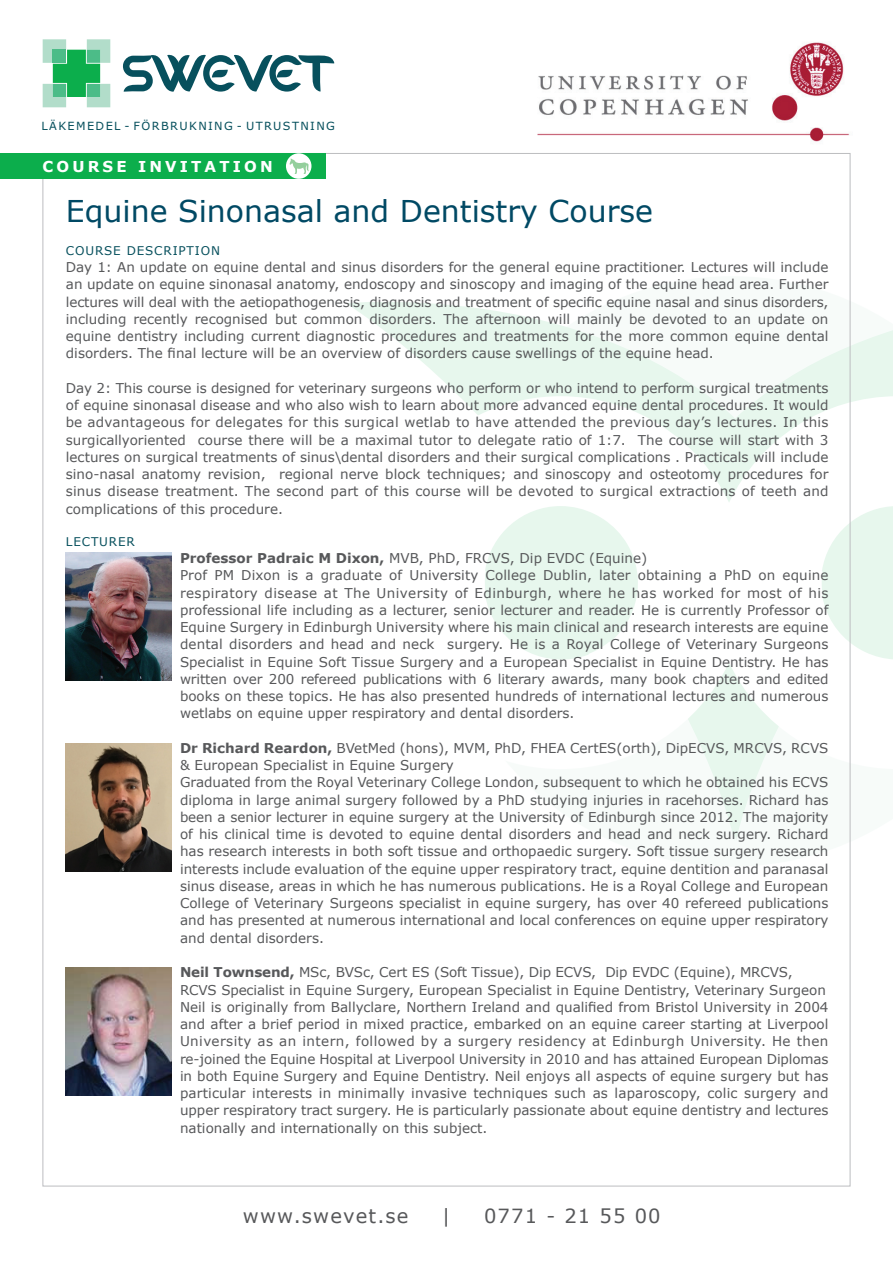
<style>
.page{position:relative;width:893px;height:1263px;background:#fff}
.page>*{position:absolute;margin:0;border:0;box-sizing:border-box;transform-origin:0 0}
.t1{font:30px "Verdana";color:#004964}
.t2{font:19.5px "Verdana";letter-spacing:.06em;color:#57585a}
.t3{font:700 15px "Verdana";letter-spacing:.21em;color:#fff}
.t4{font:13.5px/17.2px "Verdana";color:#57585a}
.t5{font:12px "Verdana";letter-spacing:.07em;color:#07505d}
.t6{font:11.25px "Verdana";letter-spacing:.125em;color:#07505d}
.s1{font-weight:700}
</style>
<div class="page">
<svg style="left:347px;top:281px;width:546px;height:560px"></svg>
<svg style="left:374px;top:396px;width:519px;height:373px"></svg>
<svg style="left:484px;top:506px;width:163px;height:156px"></svg>
<svg style="left:821px;top:506px;width:72px;height:156px"></svg>
<svg style="left:43px;top:39px;width:67px;height:68px"></svg>
<svg style="left:123px;top:54px;width:211px;height:38px"></svg>
<div style="left:0;top:153px;width:326px;height:26px;background:#0cae4c"></div>
<div style="left:286px;top:153px;width:25px;height:26px;background:#fff;border-radius:50%"></div>
<svg style="left:289px;top:158px;width:20px;height:16px"></svg>
<img style="left:65px;top:743px;width:106px;height:128px">
<img style="left:65px;top:552px;width:106px;height:128px">
<img style="left:537px;top:42px;width:313px;height:100px">
<img style="left:65px;top:968px;width:106px;height:127px">
<p class="t6" style="left:42px;top:118px;width:295px">LÄKEMEDEL - FÖRBRUKNING - UTRUSTNING</p>
<p class="t3" style="left:43px;top:155px;width:229px">cour se in vit at ion</p>
<h1 class="t1" style="left:66px;top:190px;width:589px">Equine Sinonasal and Dentistry Course</h1>
<p class="t5" style="left:66px;top:242px;width:156px">COURSE DESCRIPTION</p>
<p class="t4" style="left:66px;top:258px;width:764px;text-align:justify">Day 1: An update on equine dental and sinus disorders for the general equine practitioner. Lectures will include an update on equine sinonasal anatomy, endoscopy and sinoscopy and imaging of the equine head area. Further lectures will deal with the aetiopathogenesis, diagnosis and treatment of specific equine nasal and sinus disorders, including recently recognised but common disorders. The afternoon will mainly be devoted to an update on equine dentistry including current diagnostic procedures and treatments for the more common equine dental disorders. The final lecture will be an overview of disorders cause swellings of the equine head.</p>
<p class="t4" style="left:66px;top:379px;width:764px;text-align:justify">Day 2: This course is designed for veterinary surgeons who perform or who intend to perform surgical treatments of equine sinonasal disease and who also wish to learn about more advanced equine dental procedures. It would be advantageous for delegates for this surgical wetlab to have attended the previous day’s lectures. In this surgicallyoriented course there will be a maximal tutor to delegate ratio of 1:7. The course will start with 3 lectures on surgical treatments of sinus\dental disorders and their surgical complications . Practicals will include sino-nasal anatomy revision, regional nerve block techniques; and sinoscopy and osteotomy procedures for sinus disease treatment. The second part of this course will be devoted to surgical extractions of teeth and complications of this procedure.</p>
<p class="t5" style="left:66px;top:533px;width:70px">LECTURER</p>
<p class="t4" style="left:180px;top:549px;width:650px"><span class="s1">Professor Padraic M Dixon,</span> MVB, PhD, FRCVS, Dip EVDC (Equine)<br>Prof PM Dixon is a graduate of University College Dublin, later obtaining a PhD on equine respiratory disease at The University of Edinburgh, where he has worked for most of his professional life including as a lecturer, senior lecturer and reader. He is currently Professor of Equine Surgery in Edinburgh University where his main clinical and research interests are equine dental disorders and head and neck surgery. He is a Royal College of Veterinary Surgeons Specialist in Equine Soft Tissue Surgery and a European Specialist in Equine Dentistry. He has written over 200 refereed publications with 6 literary awards, many book chapters and edited books on these topics. He has also presented hundreds of international lectures and numerous wetlabs on equine upper respiratory and dental disorders.</p>
<p class="t4" style="left:180px;top:739px;width:650px"><span class="s1">Dr Richard Reardon,</span> BVetMed (hons), MVM, PhD, FHEA CertES(orth), DipECVS, MRCVS, RCVS &amp; European Specialist in Equine Surgery<br>Graduated from the Royal Veterinary College London, subsequent to which he obtained his ECVS diploma in large animal surgery followed by a PhD studying injuries in racehorses. Richard has been a senior lecturer in equine surgery at the University of Edinburgh since 2012. The majority of his clinical time is devoted to equine dental disorders and head and neck surgery. Richard has research interests in both soft tissue and orthopaedic surgery. Soft tissue surgery research interests include evaluation of the equine upper respiratory tract, equine dentition and paranasal sinus disease, areas in which he has numerous publications. He is a Royal College and European College of Veterinary Surgeons specialist in equine surgery, has over 40 refereed publications and has presented at numerous international and local conferences on equine upper respiratory and dental disorders.</p>
<p class="t4" style="left:180px;top:963px;width:650px"><span class="s1">Neil Townsend,</span> MSc, BVSc, Cert ES (Soft Tissue), Dip ECVS, Dip EVDC (Equine), MRCVS, RCVS Specialist in Equine Surgery, European Specialist in Equine Dentistry, Veterinary Surgeon Neil is originally from Ballyclare, Northern Ireland and qualified from Bristol University in 2004 and after a brief period in mixed practice, embarked on an equine career starting at Liverpool University as an intern, followed by a surgery residency at Edinburgh University. He then re-joined the Equine Hospital at Liverpool University in 2010 and has attained European Diplomas in both Equine Surgery and Equine Dentistry. Neil enjoys all aspects of equine surgery but has particular interests in minimally invasive techniques such as laparoscopy, colic surgery and upper respiratory tract surgery. He is particularly passionate about equine dentistry and lectures nationally and internationally on this subject.</p>
<h2 class="t2" style="left:243px;top:1203px;width:167px">www.swevet.se</h2>
<h2 class="t2" style="left:442px;top:1203px;width:10px">|</h2>
<h2 class="t2" style="left:484px;top:1203px;width:178px">0771 - 21 55 00</h2>
</div>
